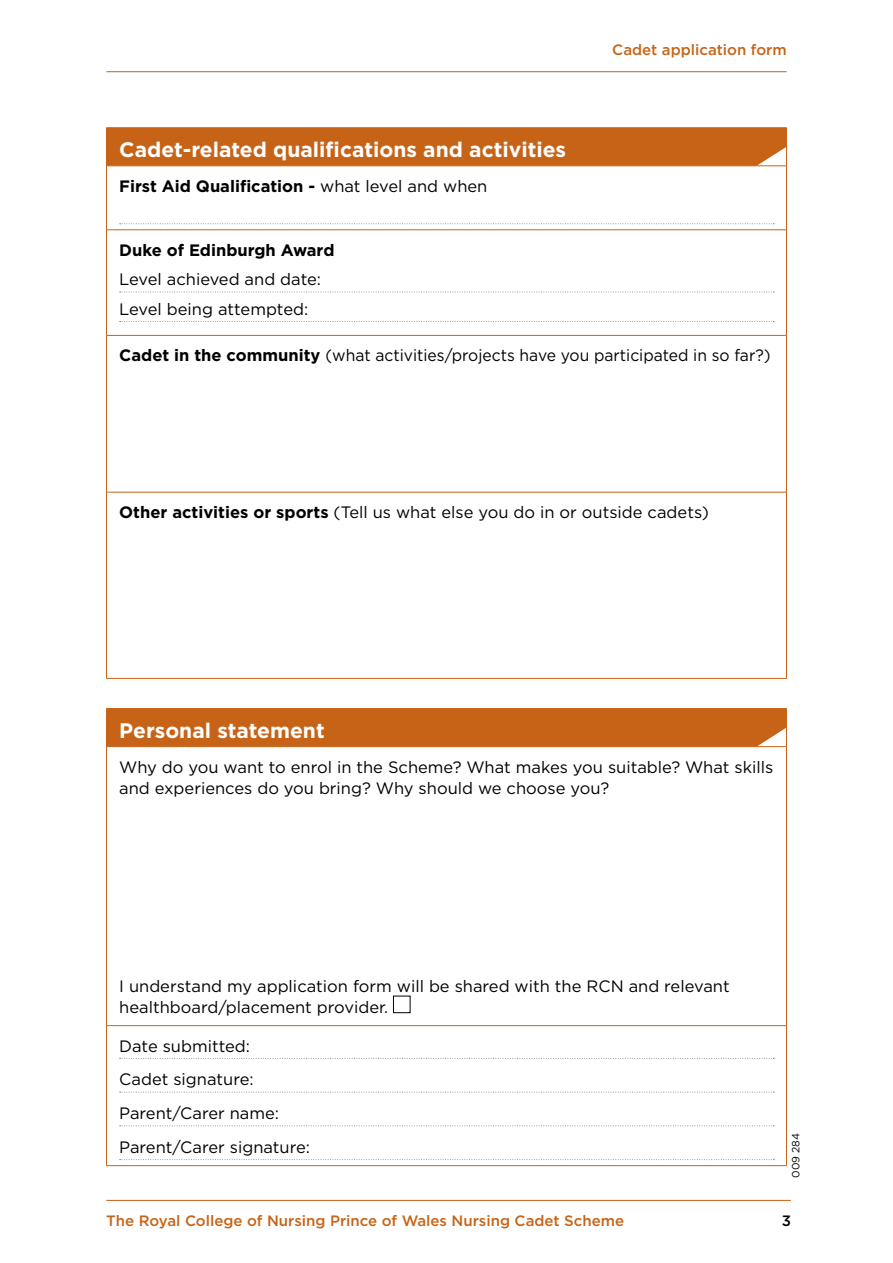
<style>
.page{position:relative;width:893px;height:1263px;background:#fff}
.page>*{position:absolute;margin:0;border:0;box-sizing:border-box;transform-origin:0 0}
.t1{font:700 21px "Gotham";color:#fff}
.t2{font:16.5px/33.8px "Gotham";color:#000}
.t3{font:16.5px "Gotham";color:#000;scale:.95 1}
.t4{font:700 16.5px "Gotham";color:#000}
.t5{font:500 15px "Gotham";color:#c76316}
.t6{font:500 15px "Gotham";color:#000}
.t7{font:10.5px "Gotham";color:#000}
.s1{font-weight:400}
.s2{font-weight:700}
</style>
<div class="page">
<hr style="left:106px;top:1200px;width:685px;height:1px;background:#c76316">
<hr style="left:106px;top:71px;width:681px;height:1px;background:#c76316">
<hr style="left:786px;top:128px;width:1px;height:38px;background:#c76316">
<hr style="left:786px;top:166px;width:1px;height:64px;background:#c76316">
<hr style="left:786px;top:230px;width:1px;height:105px;background:#c76316">
<hr style="left:786px;top:336px;width:1px;height:156px;background:#c76316">
<hr style="left:106px;top:127px;width:681px;height:1px;background:#c76316">
<hr style="left:106px;top:166px;width:681px;height:1px;background:#c76316">
<hr style="left:106px;top:166px;width:1px;height:64px;background:#c76316">
<hr style="left:106px;top:230px;width:681px;height:1px;background:#c76316">
<hr style="left:106px;top:230px;width:1px;height:105px;background:#c76316">
<hr style="left:106px;top:335px;width:681px;height:1px;background:#c76316">
<hr style="left:106px;top:336px;width:1px;height:156px;background:#c76316">
<hr style="left:106px;top:492px;width:681px;height:1px;background:#c76316">
<hr style="left:106px;top:492px;width:1px;height:186px;background:#c76316">
<hr style="left:786px;top:492px;width:1px;height:186px;background:#c76316">
<hr style="left:106px;top:678px;width:681px;height:1px;background:#c76316">
<div style="left:106px;top:128px;width:680px;height:38px;background:#c76316"></div>
<svg style="left:120px;top:223px;width:654px;height:1px"></svg>
<svg style="left:120px;top:292px;width:654px;height:1px"></svg>
<svg style="left:120px;top:321px;width:654px;height:1px"></svg>
<hr style="left:106px;top:708px;width:681px;height:1px;background:#c76316">
<hr style="left:786px;top:709px;width:1px;height:37px;background:#c76316">
<hr style="left:106px;top:746px;width:681px;height:1px;background:#c76316">
<hr style="left:786px;top:747px;width:1px;height:278px;background:#c76316">
<hr style="left:106px;top:1025px;width:681px;height:1px;background:#c76316">
<hr style="left:106px;top:1026px;width:1px;height:139px;background:#c76316">
<hr style="left:786px;top:1026px;width:1px;height:139px;background:#c76316">
<hr style="left:106px;top:1165px;width:681px;height:1px;background:#c76316">
<hr style="left:106px;top:747px;width:1px;height:278px;background:#c76316">
<div style="left:106px;top:708px;width:680px;height:38px;background:#c76316"></div>
<div style="left:393px;top:996px;width:17px;height:17px;border:1px solid #000"></div>
<svg style="left:120px;top:1058px;width:654px;height:1px"></svg>
<svg style="left:120px;top:1092px;width:654px;height:1px"></svg>
<svg style="left:120px;top:1125px;width:654px;height:1px"></svg>
<svg style="left:120px;top:1159px;width:654px;height:1px"></svg>
<p class="t1" style="left:119px;top:136px;width:448px">Cadet-related qualifications and activities</p>
<p class="t4" style="left:119px;top:175px;width:370px">First Aid Qualification - <span class="s1">what level and when</span></p>
<p class="t5" style="left:612px;top:39px;width:176px">Cadet application form</p>
<p class="t4" style="left:119px;top:239px;width:217px">Duke of Edinburgh Award</p>
<p class="t2" style="left:119px;top:264px;width:203px;line-height:29.5px">Level achieved and date:<br>Level being attempted:</p>
<p class="t3" style="left:119px;top:345px;width:687px"><span class="s2">Cadet in the community</span> (what activities/projects have you participated in so far?)</p>
<p class="t2" style="left:119px;top:495px;width:591px"><span class="s2">Other activities or sports</span> (Tell us what else you do in or outside cadets)</p>
<p class="t1" style="left:119px;top:717px;width:207px">Personal statement</p>
<p class="t2" style="left:119px;top:756px;width:656px;line-height:21px">Why do you want to enrol in the Scheme? What makes you suitable? What skills and experiences do you bring? Why should we choose you?</p>
<p class="t2" style="left:119px;top:975px;width:612px;line-height:21px">I understand my application form will be shared with the RCN and relevant healthboard/placement provider.</p>
<p class="t2" style="left:119px;top:1028px;width:192px">Date submitted:<br>Cadet signature:<br>Parent/Carer name:<br>Parent/Carer signature:</p>
<p class="t7" style="left:789px;top:1178px;width:46px;rotate:-90deg">009 284</p>
<p class="t5" style="left:106px;top:1211px;width:519px">The Royal College of Nursing Prince of Wales Nursing Cadet Scheme</p>
<p class="t6" style="left:782px;top:1211px;width:11px">3</p>
</div>
